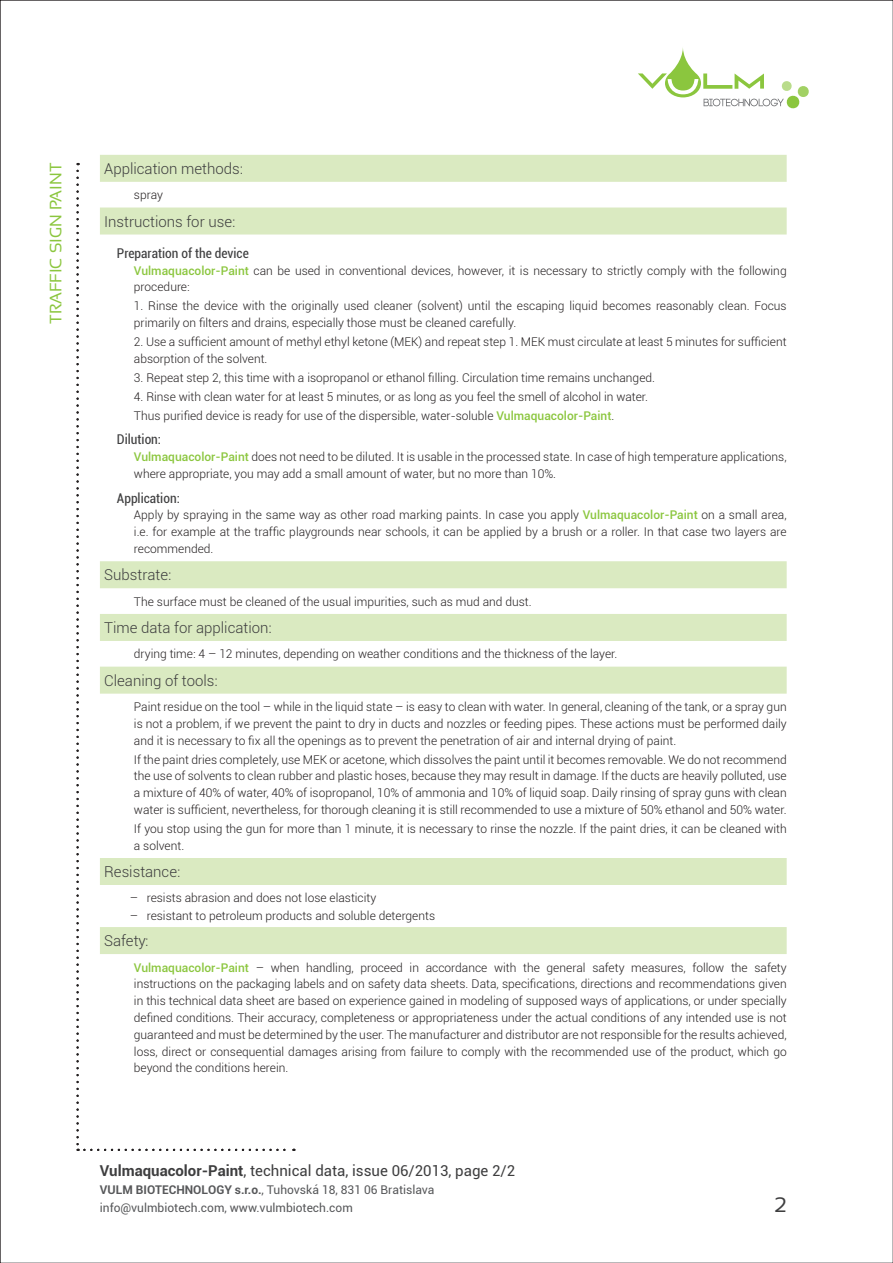
<style>
.page{position:relative;width:893px;height:1263px;background:#fff}
.page>*{position:absolute;margin:0;border:0;box-sizing:border-box;transform-origin:0 0}
.t1{font:21px "Sansation";color:#3e3e3f}
.t2{font:16.5px "Sansation";color:#8bc63e}
.t3{font:300 15px "Roboto";color:#3e3e3f}
.t4{font:15px "Roboto";color:#3e3e3f}
.t5{font:condensed 13.5px "Roboto";color:#3e3e3f}
.t6{font:300 12px/16.8px "Roboto";color:#231f20}
.t7{font:12px/18px "Roboto";color:#57585a}
.s1{font-weight:500;color:#8bc63e}
.s2{font-weight:700}
</style>
<div class="page">
<div style="left:100px;top:155px;width:687px;height:27px;background:#daeac1"></div>
<div style="left:100px;top:207px;width:687px;height:27px;background:#daeac1"></div>
<div style="left:100px;top:561px;width:687px;height:27px;background:#daeac1"></div>
<div style="left:100px;top:614px;width:687px;height:27px;background:#daeac1"></div>
<div style="left:100px;top:667px;width:687px;height:27px;background:#daeac1"></div>
<div style="left:100px;top:858px;width:687px;height:27px;background:#daeac1"></div>
<div style="left:100px;top:927px;width:687px;height:27px;background:#daeac1"></div>
<svg style="left:76px;top:171px;width:218px;height:980px"></svg>
<svg style="left:638px;top:48px;width:171px;height:61px"></svg>
<h2 class="t2" style="left:46px;top:324px;width:163px;rotate:-90deg">TRAFFIC SIGN PAINT</h2>
<p class="t3" style="left:104px;top:158px;width:140px">Application methods:</p>
<p class="t6" style="left:134px;top:186px;width:31px">spray</p>
<p class="t3" style="left:104px;top:211px;width:133px">Instructions for use:</p>
<p class="t5" style="left:117px;top:244px;width:133px">Preparation of the device</p>
<p class="t6" style="left:134px;top:261px;width:654px"><span class="s1">Vulmaquacolor-Paint</span> can be used in conventional devices, however, it is necessary to strictly comply with the following procedure:</p>
<p class="t6" style="left:134px;top:297px;width:654px">1. Rinse the device with the originally used cleaner (solvent) until the escaping liquid becomes reasonably clean. Focus primarily on filters and drains, especially those must be cleaned carefully.</p>
<p class="t6" style="left:134px;top:333px;width:654px">2. Use a sufficient amount of methyl ethyl ketone (MEK) and repeat step 1. MEK must circulate at least 5 minutes for sufficient absorption of the solvent.</p>
<p class="t6" style="left:134px;top:369px;width:523px">3. Repeat step 2, this time with a isopropanol or ethanol filling. Circulation time remains unchanged.</p>
<p class="t6" style="left:134px;top:386px;width:516px;line-height:18.9px">4. Rinse with clean water for at least 5 minutes, or as long as you feel the smell of alcohol in water.<br>Thus purified device is ready for use of the dispersible, water-soluble <span class="s1">Vulmaquacolor-Paint</span>.</p>
<p class="t5" style="left:117px;top:430px;width:46px">Dilution:</p>
<p class="t6" style="left:134px;top:448px;width:654px"><span class="s1">Vulmaquacolor-Paint</span> does not need to be diluted. It is usable in the processed state. In case of high temperature applications, where appropriate, you may add a small amount of water, but no more than 10%.</p>
<p class="t5" style="left:117px;top:488px;width:64px">Application:</p>
<p class="t6" style="left:134px;top:506px;width:654px;text-align:justify">Apply by spraying in the same way as other road marking paints. In case you apply <span class="s1">Vulmaquacolor-Paint</span> on a small area, i.e. for example at the traffic playgrounds near schools, it can be applied by a brush or a roller. In that case two layers are recommended.</p>
<p class="t3" style="left:104px;top:565px;width:69px">Substrate:</p>
<p class="t6" style="left:134px;top:593px;width:399px">The surface must be cleaned of the usual impurities, such as mud and dust.</p>
<p class="t3" style="left:104px;top:617px;width:169px">Time data for application:</p>
<p class="t6" style="left:134px;top:645px;width:485px">drying time: 4 – 12 minutes, depending on weather conditions and the thickness of the layer.</p>
<p class="t3" style="left:104px;top:670px;width:115px">Cleaning of tools:</p>
<p class="t6" style="left:134px;top:698px;width:654px;text-align:justify">Paint residue on the tool – while in the liquid state – is easy to clean with water. In general, cleaning of the tank, or a spray gun is not a problem, if we prevent the paint to dry in ducts and nozzles or feeding pipes. These actions must be performed daily and it is necessary to fix all the openings as to prevent the penetration of air and internal drying of paint.</p>
<p class="t6" style="left:134px;top:750px;width:654px;text-align:justify">If the paint dries completely, use MEK or acetone, which dissolves the paint until it becomes removable. We do not recommend the use of solvents to clean rubber and plastic hoses, because they may result in damage. If the ducts are heavily polluted, use a mixture of 40% of water, 40% of isopropanol, 10% of ammonia and 10% of liquid soap. Daily rinsing of spray guns with clean water is sufficient, nevertheless, for thorough cleaning it is still recommended to use a mixture of 50% ethanol and 50% water.</p>
<p class="t6" style="left:134px;top:820px;width:654px">If you stop using the gun for more than 1 minute, it is necessary to rinse the nozzle. If the paint dries, it can be cleaned with a solvent.</p>
<p class="t3" style="left:104px;top:861px;width:78px">Resistance:</p>
<p class="t6" style="left:130px;top:889px;width:248px">– resists abrasion and does not lose elasticity</p>
<p class="t6" style="left:130px;top:907px;width:307px">– resistant to petroleum products and soluble detergents</p>
<p class="t3" style="left:104px;top:930px;width:46px">Safety:</p>
<p class="t6" style="left:134px;top:958px;width:654px;text-align:justify"><span class="s1">Vulmaquacolor-Paint</span> – when handling, proceed in accordance with the general safety measures, follow the safety instructions on the packaging labels and on safety data sheets. Data, specifications, directions and recommendations given in this technical data sheet are based on experience gained in modeling of supposed ways of applications, or under specially defined conditions. Their accuracy, completeness or appropriateness under the actual conditions of any intended use is not guaranteed and must be determined by the user. The manufacturer and distributor are not responsible for the results achieved, loss, direct or consequential damages arising from failure to comply with the recommended use of the product, which go beyond the conditions herein.</p>
<p class="t4" style="left:100px;top:1160px;width:417px"><span class="s2">Vulmaquacolor-Paint</span>, technical data, issue 06/2013, page 2/2</p>
<p class="t7" style="left:100px;top:1181px;width:336px"><span class="s2">VULM BIOTECHNOLOGY s.r.o.</span>, Tuhovská 18, 831 06 Bratislava info@vulmbiotech.com, www.vulmbiotech.com</p>
<h1 class="t1" style="left:775px;top:1193px;width:13px">2</h1>
</div>
